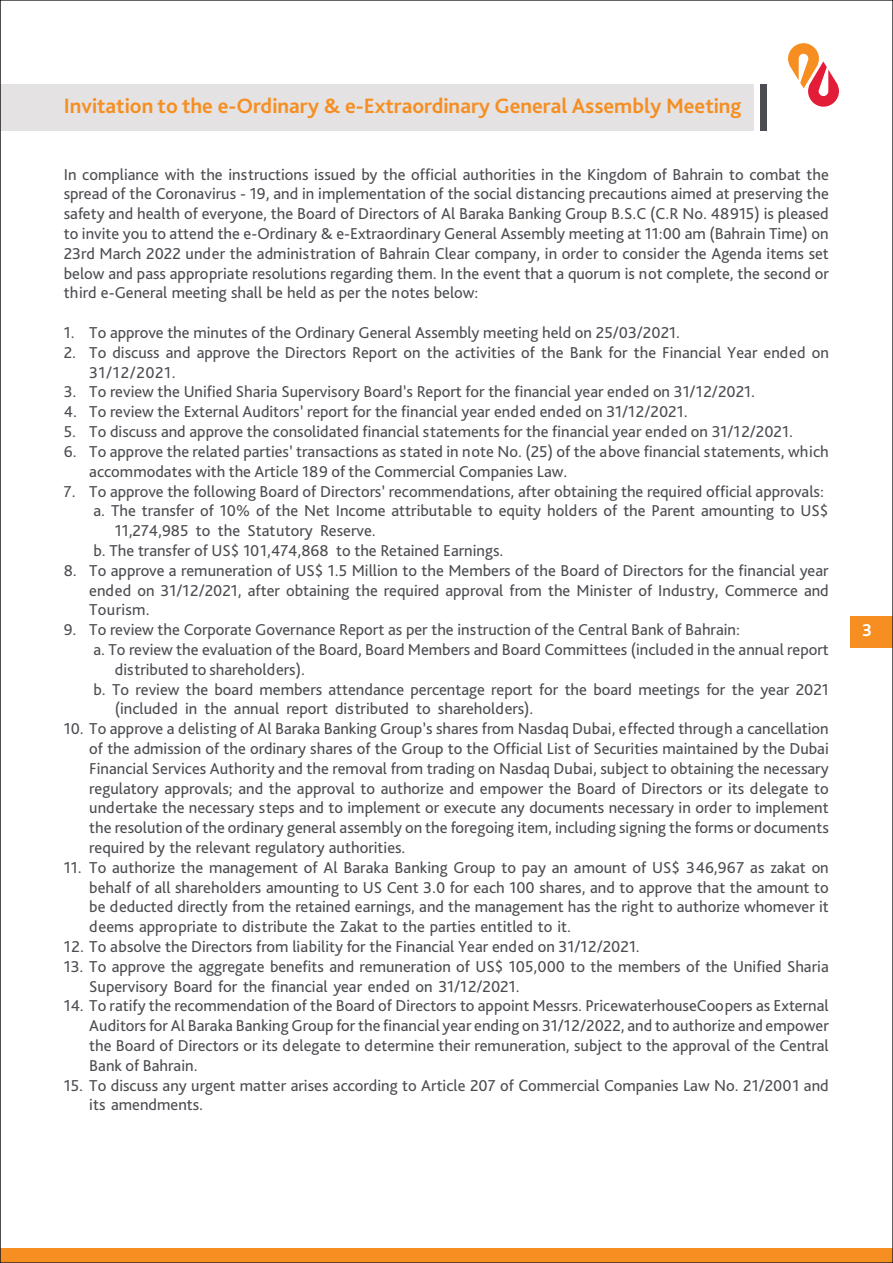
<style>
.page{position:relative;width:893px;height:1263px;background:#fff}
.page>*{position:absolute;margin:0;border:0;box-sizing:border-box;transform-origin:0 0}
.t1{font:700 21.75px "Bliss 2";color:#f68e21}
.t2{font:700 18px "Bliss 2";color:#fff}
.t3{font:16.5px/19.8px "Bliss Pro";color:#4b4d52;text-align:justify}
</style>
<div class="page">
<div style="left:850px;top:616px;width:43px;height:31px;background:#f68e21"></div>
<div style="left:0;top:1248px;width:893px;height:15px;background:#f68e21"></div>
<svg style="left:788px;top:43px;width:51px;height:64px"></svg>
<div style="left:0;top:84px;width:754px;height:47px;background:#e5e2e3"></div>
<div style="left:760px;top:84px;width:7px;height:47px;background:#4b4d52"></div>
<h1 class="t1" style="left:64px;top:93px;width:679px">Invitation to the e-Ordinary &amp; e-Extraordinary General Assembly Meeting</h1>
<p class="t3" style="left:64px;top:164px;width:767px">In compliance with the instructions issued by the official authorities in the Kingdom of Bahrain to combat the spread of the Coronavirus - 19, and in implementation of the social distancing precautions aimed at preserving the safety and health of everyone, the Board of Directors of Al Baraka Banking Group B.S.C (C.R No. 48915) is pleased to invite you to attend the e-Ordinary &amp; e-Extraordinary General Assembly meeting at 11:00 am (Bahrain Time) on 23rd March 2022 under the administration of Bahrain Clear company, in order to consider the Agenda items set below and pass appropriate resolutions regarding them. In the event that a quorum is not complete, the second or third e-General meeting shall be held as per the notes below:</p>
<p class="t3" style="left:64px;top:322px;width:618px">1. To approve the minutes of the Ordinary General Assembly meeting held on 25/03/2021.</p>
<p class="t3" style="left:89px;top:342px;width:741px;text-indent:-26px">2. To discuss and approve the Directors Report on the activities of the Bank for the Financial Year ended on<br>31/12/2021.</p>
<p class="t3" style="left:64px;top:382px;width:693px">3. To review the Unified Sharia Supervisory Board’s Report for the financial year ended on 31/12/2021.</p>
<p class="t3" style="left:64px;top:401px;width:625px">4. To review the External Auditors’ report for the financial year ended ended on 31/12/2021.</p>
<p class="t3" style="left:64px;top:421px;width:731px">5. To discuss and approve the consolidated financial statements for the financial year ended on 31/12/2021.</p>
<p class="t3" style="left:89px;top:441px;width:741px;text-indent:-26px">6. To approve the related parties’ transactions as stated in note No. (25) of the above financial statements, which accommodates with the Article 189 of the Commercial Companies Law.</p>
<p class="t3" style="left:64px;top:481px;width:762px">7. To approve the following Board of Directors’ recommendations, after obtaining the required official approvals:</p>
<p class="t3" style="left:94px;top:500px;width:737px">a. The transfer of 10% of the Net Income attributable to equity holders of the Parent amounting to US$</p>
<p class="t3" style="left:115px;top:520px;width:262px">11,274,985 to the Statutory Reserve.</p>
<p class="t3" style="left:94px;top:540px;width:411px">b. The transfer of US$ 101,474,868 to the Retained Earnings.</p>
<p class="t3" style="left:89px;top:560px;width:741px;text-indent:-26px">8. To approve a remuneration of US$ 1.5 Million to the Members of the Board of Directors for the financial year ended on 31/12/2021, after obtaining the required approval from the Minister of Industry, Commerce and Tourism.</p>
<p class="t3" style="left:64px;top:619px;width:678px">9. To review the Corporate Governance Report as per the instruction of the Central Bank of Bahrain:</p>
<p class="t3" style="left:94px;top:639px;width:737px">a. To review the evaluation of the Board, Board Members and Board Committees (included in the annual report</p>
<p class="t3" style="left:115px;top:659px;width:192px">distributed to shareholders).</p>
<p class="t3" style="left:94px;top:679px;width:737px">b. To review the board members attendance percentage report for the board meetings for the year 2021</p>
<p class="t3" style="left:115px;top:698px;width:420px">(included in the annual report distributed to shareholders).</p>
<p class="t3" style="left:89px;top:718px;width:741px;text-indent:-26px">10. To approve a delisting of Al Baraka Banking Group’s shares from Nasdaq Dubai, effected through a cancellation of the admission of the ordinary shares of the Group to the Official List of Securities maintained by the Dubai Financial Services Authority and the removal from trading on Nasdaq Dubai, subject to obtaining the necessary regulatory approvals; and the approval to authorize and empower the Board of Directors or its delegate to undertake the necessary steps and to implement or execute any documents necessary in order to implement the resolution of the ordinary general assembly on the foregoing item, including signing the forms or documents required by the relevant regulatory authorities.</p>
<p class="t3" style="left:89px;top:857px;width:741px;text-indent:-26px">11. To authorize the management of Al Baraka Banking Group to pay an amount of US$ 346,967 as zakat on behalf of all shareholders amounting to US Cent 3.0 for each 100 shares, and to approve that the amount to be deducted directly from the retained earnings, and the management has the right to authorize whomever it deems appropriate to distribute the Zakat to the parties entitled to it.</p>
<p class="t3" style="left:64px;top:936px;width:578px">12. To absolve the Directors from liability for the Financial Year ended on 31/12/2021.</p>
<p class="t3" style="left:89px;top:956px;width:741px;text-indent:-26px">13. To approve the aggregate benefits and remuneration of US$ 105,000 to the members of the Unified Sharia<br>Supervisory Board for the financial year ended on 31/12/2021.</p>
<p class="t3" style="left:89px;top:995px;width:741px;text-indent:-26px">14. To ratify the recommendation of the Board of Directors to appoint Messrs. PricewaterhouseCoopers as External Auditors for Al Baraka Banking Group for the financial year ending on 31/12/2022, and to authorize and empower the Board of Directors or its delegate to determine their remuneration, subject to the approval of the Central Bank of Bahrain.</p>
<p class="t3" style="left:89px;top:1075px;width:741px;text-indent:-26px">15. To discuss any urgent matter arises according to Article 207 of Commercial Companies Law No. 21/2001 and its amendments.</p>
<p class="t2" style="left:862px;top:619px;width:12px">3</p>
</div>
